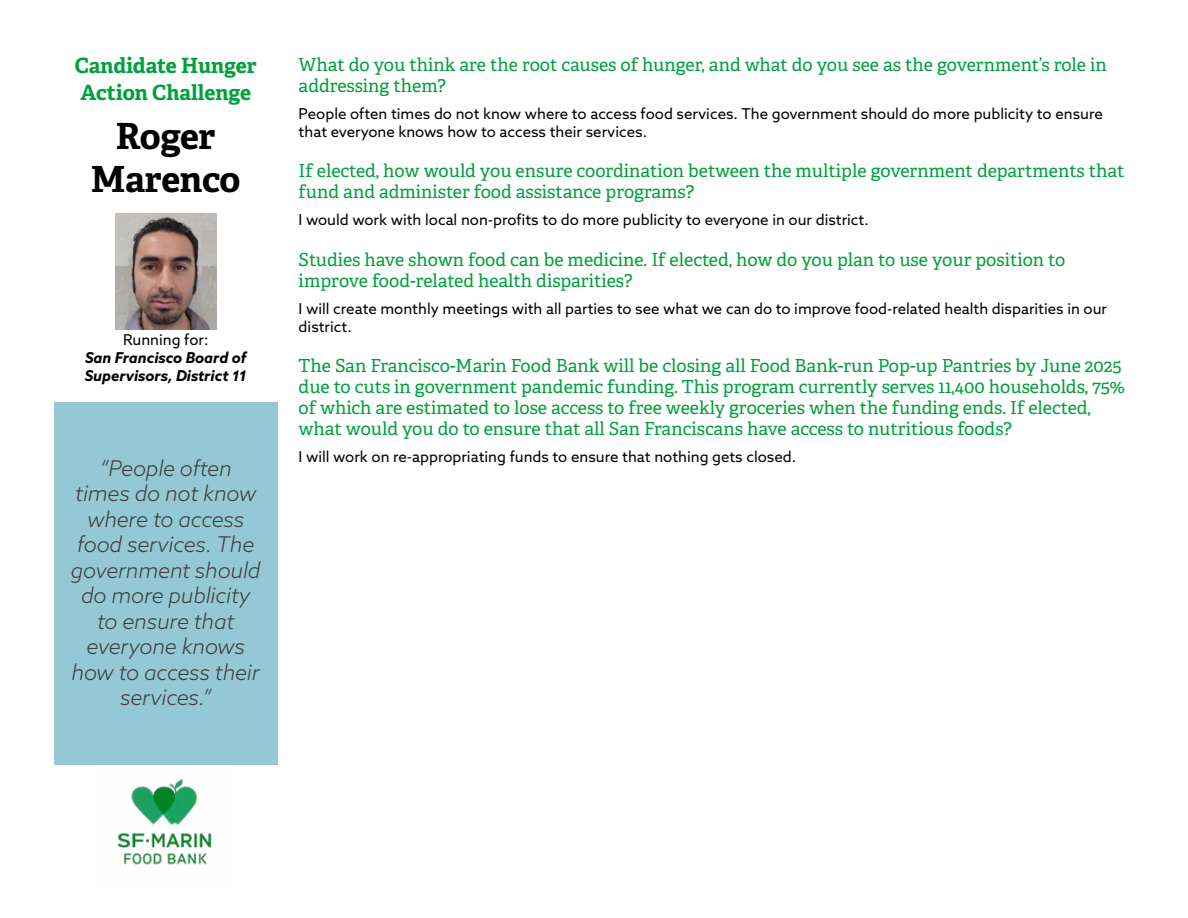
<style>
.page{position:relative;width:1188px;height:918px;background:#fff}
.page>*{position:absolute;margin:0;border:0;box-sizing:border-box;transform-origin:0 0}
.t1{font:700 36px/43.5px "Adelle";letter-spacing:-.01em;color:#000;text-align:center}
.t2{font:italic 300 21.75px/25.5px "Azo Sans";letter-spacing:-.01em;color:#3e3e3e;text-align:center}
.t3{font:700 21px/27px "Adelle";color:#00a03d}
.t4{font:18px/21px "Adelle";color:#00a03d}
.t5{font:15px/18px "Azo Sans";color:#000}
.t6{font:italic 700 15px/18px "Azo Sans";color:#000}
</style>
<div class="page">
<img style="left:115px;top:778px;width:97px;height:87px">
<div style="left:54px;top:402px;width:224px;height:363px;background:#93c8d4"></div>
<img style="left:115px;top:214px;width:101px;height:115px">
<p class="t3" style="left:75px;top:52px;width:184px">Candidate Hunger<br>Action Challenge</p>
<p class="t4" style="left:299px;top:54px;width:810px">What do you think are the root causes of hunger, and what do you see as the government’s role in addressing them?</p>
<p class="t5" style="left:299px;top:104px;width:806px">People often times do not know where to access food services. The government should do more publicity to ensure that everyone knows how to access their services.</p>
<p class="t4" style="left:299px;top:160px;width:827px">If elected, how would you ensure coordination between the multiple government departments that fund and administer food assistance programs?</p>
<p class="t5" style="left:299px;top:211px;width:572px">I would work with local non-profits to do more publicity to everyone in our district.</p>
<p class="t4" style="left:299px;top:249px;width:768px">Studies have shown food can be medicine. If elected, how do you plan to use your position to improve food-related health disparities?</p>
<p class="t5" style="left:299px;top:299px;width:810px">I will create monthly meetings with all parties to see what we can do to improve food-related health disparities in our district.</p>
<p class="t4" style="left:299px;top:355px;width:828px">The San Francisco-Marin Food Bank will be closing all Food Bank-run Pop-up Pantries by June 2025 due to cuts in government pandemic funding. This program currently serves 11,400 households, 75% of which are estimated to lose access to free weekly groceries when the funding ends. If elected, what would you do to ensure that all San Franciscans have access to nutritious foods?</p>
<p class="t5" style="left:299px;top:448px;width:499px">I will work on re-appropriating funds to ensure that nothing gets closed.</p>
<h1 class="t1" style="left:91px;top:114px;width:151px">Roger<br>Marenco</h1>
<p class="t5" style="left:123px;top:331px;width:87px">Running for:</p>
<p class="t6" style="left:85px;top:349px;width:163px">San Francisco Board of<br>Supervisors, District 11</p>
<p class="t2" style="left:71px;top:455px;width:191px">“People often times do not know where to access food services. The government should do more publicity to ensure that everyone knows how to access their services.”</p>
</div>
